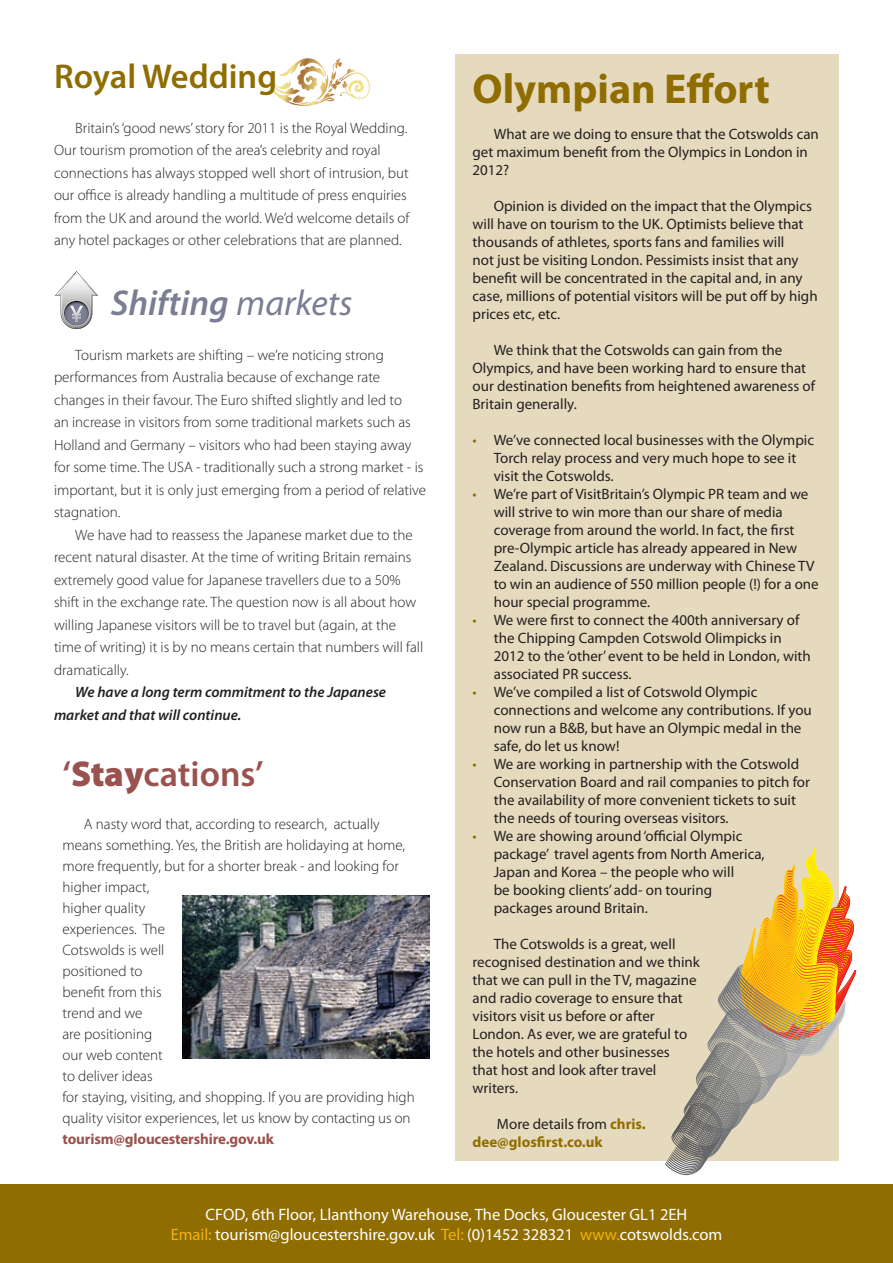
<style>
.page{position:relative;width:893px;height:1263px;background:#fff}
.page>*{position:absolute;margin:0;border:0;box-sizing:border-box;transform-origin:0 0}
.t1{font:700 42px "Myriad Pro";color:#906d00}
.t2{font:italic 600 36px "Myriad Pro";color:#7b7e93}
.t3{font:600 36px "Myriad Pro";color:#9a524f}
.t4{font:600 34.5px "Myriad Pro";color:#906d00}
.t5{font:16.5px/19.8px "Myriad Pro";color:#fff;text-align:center}
.t6{font:15px/18px "Myriad Pro";color:#231f20}
.t7{font:300 15px/22.5px "Myriad Pro";color:#231f20}
.t8{font:italic 600 15px/22.5px "Myriad Pro";color:#231f20}
.t9{font:700 15px/18px "Myriad Pro";color:#906d00}
.t10{font:700 15px "Myriad Pro";letter-spacing:-.01em;color:#9a524f}
.s1{font-weight:400}
.s2{font-weight:900}
.s3{color:#906d00}
.s4{font-weight:400;color:#231f20}
.s5{color:#efb211}
</style>
<div class="page">
<svg style="left:279px;top:58px;width:91px;height:42px"></svg>
<div style="left:455px;top:54px;width:384px;height:1107px;background:#e6dabe"></div>
<div style="left:0;top:1184px;width:893px;height:79px;background:#906d00"></div>
<svg style="left:684px;top:849px;width:172px;height:282px"></svg>
<svg style="left:55px;top:271px;width:43px;height:58px"></svg>
<img style="left:183px;top:895px;width:246px;height:164px">
<h3 class="t4" style="left:54px;top:54px;width:225px">Royal Wedding</h3>
<p class="t7" style="left:54px;top:117px;width:357px;text-indent:21px">Britain’s ‘good news’ story for 2011 is the Royal Wedding.<br>Our tourism promotion of the area’s celebrity and royal connections has always stopped well short of intrusion, but our office is already handling a multitude of press enquiries from the UK and around the world. We’d welcome details of any hotel packages or other celebrations that are planned.</p>
<h2 class="t2" style="left:111px;top:279px;width:243px">Shifting <span class="s1">markets</span></h2>
<p class="t7" style="left:54px;top:343px;width:374px;text-indent:21px">Tourism markets are shifting – we’re noticing strong performances from Australia because of exchange rate changes in their favour. The Euro shifted slightly and led to<br>an increase in visitors from some traditional markets such as Holland and Germany – visitors who had been staying away for some time. The USA - traditionally such a strong market - is important, but it is only just emerging from a period of relative stagnation.</p>
<p class="t7" style="left:54px;top:523px;width:371px;text-indent:21px">We have had to reassess the Japanese market due to the recent natural disaster. At the time of writing Britain remains extremely good value for Japanese travellers due to a 50% shift in the exchange rate. The question now is all about how willing Japanese visitors will be to travel but (again, at the time of writing) it is by no means certain that numbers will fall dramatically.</p>
<p class="t8" style="left:54px;top:680px;width:334px;text-indent:21px">We have a long term commitment to the Japanese market and that will continue.</p>
<h2 class="t3" style="left:63px;top:750px;width:203px">‘<span class="s2">Stay</span>cations’</h2>
<p class="t7" style="left:63px;top:813px;width:354px;line-height:21px;text-indent:21px">A nasty word that, according to research, actually means something. Yes, the British are holidaying at home, more frequently, but for a shorter break - and looking for higher impact,<br>higher quality<br>experiences. The<br>Cotswolds is well<br>positioned to<br>benefit from this<br>trend and we<br>are positioning<br>our web content<br>to deliver ideas<br>for staying, visiting, and shopping. If you are providing high quality visitor experiences, let us know by contacting us on</p>
<p class="t10" style="left:63px;top:1129px;width:213px">tourism@gloucestershire.gov.uk</p>
<h1 class="t1" style="left:472px;top:61px;width:299px">Olympian Effort</h1>
<p class="t6" style="left:472px;top:124px;width:348px;text-indent:21px">What are we doing to ensure that the Cotswolds can get maximum benefit from the Olympics in London in<br>2012?</p>
<p class="t6" style="left:472px;top:196px;width:347px;text-indent:21px">Opinion is divided on the impact that the Olympics will have on tourism to the UK. Optimists believe that thousands of athletes, sports fans and families will<br>not just be visiting London. Pessimists insist that any benefit will be concentrated in the capital and, in any case, millions of potential visitors will be put off by high prices etc, etc.</p>
<p class="t6" style="left:472px;top:340px;width:344px;text-indent:21px">We think that the Cotswolds can gain from the Olympics, and have been working hard to ensure that our destination benefits from heightened awareness of Britain generally.</p>
<p class="t6" style="left:494px;top:430px;width:322px;text-indent:-21px"><span class="s3">•</span> We’ve connected local businesses with the Olympic<br>Torch relay process and very much hope to see it visit the Cotswolds.</p>
<p class="t6" style="left:494px;top:484px;width:326px;text-indent:-21px"><span class="s3">•</span> We’re part of VisitBritain’s Olympic PR team and we will strive to win more than our share of media coverage from around the world. In fact, the first pre-Olympic article has already appeared in New Zealand. Discussions are underway with Chinese TV to win an audience of 550 million people (!) for a one hour special programme.</p>
<p class="t6" style="left:494px;top:610px;width:319px;text-indent:-21px"><span class="s3">•</span> We were first to connect the 400th anniversary of the Chipping Campden Cotswold Olimpicks in 2012 to the ‘other’ event to be held in London, with associated PR success.</p>
<p class="t6" style="left:494px;top:682px;width:320px;text-indent:-21px"><span class="s3">•</span> We’ve compiled a list of Cotswold Olympic connections and welcome any contributions. If you now run a B&amp;B, but have an Olympic medal in the safe, do let us know!</p>
<p class="t6" style="left:494px;top:754px;width:318px;text-indent:-21px"><span class="s3">•</span> We are working in partnership with the Cotswold Conservation Board and rail companies to pitch for the availability of more convenient tickets to suit the needs of touring overseas visitors.</p>
<p class="t6" style="left:494px;top:826px;width:272px;text-indent:-21px"><span class="s3">•</span> We are showing around ‘official Olympic package’ travel agents from North America, Japan and Korea – the people who will<br>be booking clients’ add- on touring packages around Britain.</p>
<p class="t6" style="left:472px;top:934px;width:229px;text-indent:21px">The Cotswolds is a great, well recognised destination and we think that we can pull in the TV, magazine and radio coverage to ensure that visitors visit us before or after<br>London. As ever, we are grateful to the hotels and other businesses<br>that host and look after travel writers.</p>
<p class="t9" style="left:472px;top:1114px;width:175px;text-indent:24px"><span class="s4">More details from</span> chris. dee@glosfirst.co.uk</p>
<p class="t5" style="left:171px;top:1204px;width:553px">CFOD, 6th Floor, Llanthony Warehouse, The Docks, Gloucester GL1 2EH<br><span class="s5">Email:</span> tourism@gloucestershire.gov.uk <span class="s5">Tel:</span> (0)1452 328321 <span class="s5">www.</span>cotswolds.com</p>
</div>
